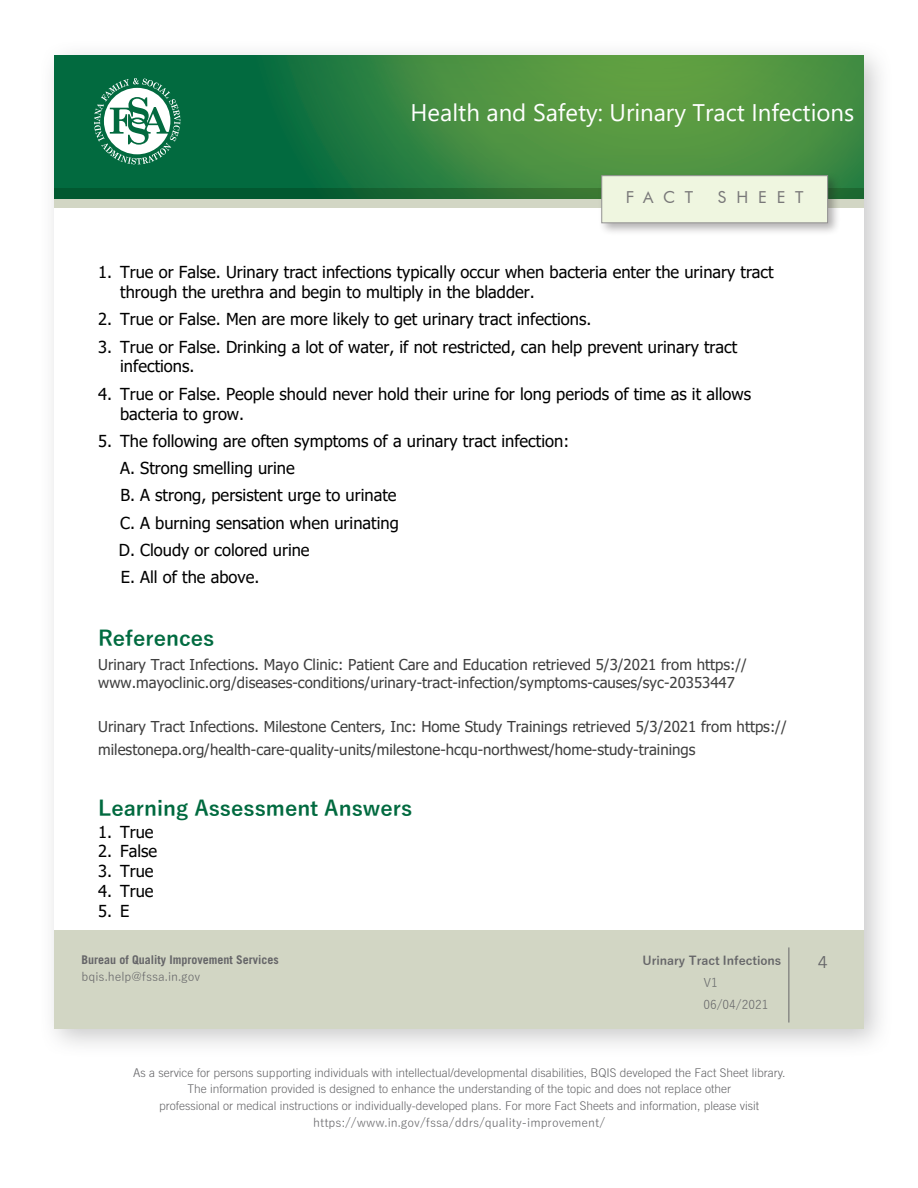
<style>
.page{position:relative;width:918px;height:1188px;background:#fff}
.page>*{position:absolute;margin:0;border:0;box-sizing:border-box;transform-origin:0 0}
.t1{font:24px "Yu Gothic UI";color:#fff}
.t2{font:700 21px "Yu Gothic";color:#016a3f}
.t3{font:700 21px "Yu Gothic";color:#006b40}
.t4{font:16.5px/27.3px "Tahoma";color:#000}
.t5{font:16.5px "Futura BT";letter-spacing:.6em;color:#797879}
.t6{font:16.5px "Trade Gothic";color:#656568}
.t7{font:15px/18px "Tahoma";color:#404040}
.t8{font:300 12px/16.5px "Trade Gothic";color:#656568;text-align:center}
.t9{font:12px "Yu Gothic";color:#656568}
.t10{font:700 12px "Trade Gothic";color:#656568}
.t11{font:700 12px "Yu Gothic";color:#656568}
.t12{font:12px "Yu Gothic";color:#656769}
</style>
<div class="page">
<div style="left:38px;top:40px;width:856px;height:1019px;background:#656568;opacity:.35"></div>
<div style="left:55px;top:56px;width:809px;height:973px;background:#fff"></div>
<div style="left:52px;top:56px;width:814px;height:145px;background:#016a3f;opacity:.45"></div>
<div style="left:55px;top:931px;width:809px;height:98px;background:#d2d6c4"></div>
<svg style="left:54px;top:188px;width:810px;height:19px;background:#63926e"></svg>
<div style="left:598px;top:172px;width:243px;height:64px;background:#231f20;opacity:.35"></div>
<div style="left:602px;top:176px;width:226px;height:47px;background:#eff6e0;border:1px solid #939292"></div>
<hr style="left:789px;top:947px;width:1px;height:76px;background:#656568">
<svg style="left:94px;top:78px;width:86px;height:86px"></svg>
<h1 class="t1" style="left:411px;top:90px;width:445px">Health and Safety: Urinary Tract Infections</h1>
<p class="t5" style="left:626px;top:187px;width:69px">FACT</p>
<p class="t5" style="left:718px;top:187px;width:87px">SHEET</p>
<p class="t4" style="left:120px;top:263px;width:655px;line-height:19.8px;text-indent:-22px">1. True or False. Urinary tract infections typically occur when bacteria enter the urinary tract through the urethra and begin to multiply in the bladder.</p>
<p class="t4" style="left:98px;top:307px;width:495px">2. True or False. Men are more likely to get urinary tract infections.</p>
<p class="t4" style="left:120px;top:338px;width:619px;line-height:19.8px;text-indent:-22px">3. True or False. Drinking a lot of water, if not restricted, can help prevent urinary tract infections.</p>
<p class="t4" style="left:120px;top:385px;width:633px;line-height:19.8px;text-indent:-22px">4. True or False. People should never hold their urine for long periods of time as it allows bacteria to grow.</p>
<p class="t4" style="left:119px;top:428px;width:452px;text-indent:-21px">5. The following are often symptoms of a urinary tract infection:<br>A. Strong smelling urine<br>B. A strong, persistent urge to urinate<br>C. A burning sensation when urinating<br>D. Cloudy or colored urine<br>E. All of the above.</p>
<p class="t3" style="left:98px;top:626px;width:117px">References</p>
<p class="t7" style="left:98px;top:656px;width:650px">Urinary Tract Infections. Mayo Clinic: Patient Care and Education retrieved 5/3/2021 from https:// www.mayoclinic.org/diseases-conditions/urinary-tract-infection/symptoms-causes/syc-20353447</p>
<p class="t7" style="left:98px;top:717px;width:690px;line-height:22.4px">Urinary Tract Infections. Milestone Centers, Inc: Home Study Trainings retrieved 5/3/2021 from https:// milestonepa.org/health-care-quality-units/milestone-hcqu-northwest/home-study-trainings</p>
<p class="t2" style="left:98px;top:797px;width:315px">Learning Assessment Answers</p>
<p class="t4" style="left:98px;top:819px;width:57px">1. True</p>
<p class="t4" style="left:98px;top:839px;width:61px">2. False</p>
<p class="t4" style="left:98px;top:858px;width:57px">3. True</p>
<p class="t4" style="left:98px;top:878px;width:57px">4. True</p>
<p class="t4" style="left:98px;top:898px;width:33px">5. E</p>
<p class="t10" style="left:82px;top:952px;width:199px">Bureau of Quality Improvement Services</p>
<p class="t9" style="left:82px;top:965px;width:120px">bqis.help@fssa.in.gov</p>
<p class="t11" style="left:642px;top:954px;width:140px">Urinary Tract Infections</p>
<p class="t6" style="left:818px;top:952px;width:12px">4</p>
<p class="t9" style="left:703px;top:993px;width:66px">06/04/2021</p>
<p class="t12" style="left:703px;top:971px;width:16px">V1</p>
<p class="t8" style="left:133px;top:1064px;width:654px">As a service for persons supporting individuals with intellectual/developmental disabilities, BQIS developed the Fact Sheet library.<br>The information provided is designed to enhance the understanding of the topic and does not replace other<br>professional or medical instructions or individually-developed plans. For more Fact Sheets and information, please visit</p>
<p class="t9" style="left:313px;top:1111px;width:294px">https://www.in.gov/fssa/ddrs/quality-improvement/</p>
</div>
